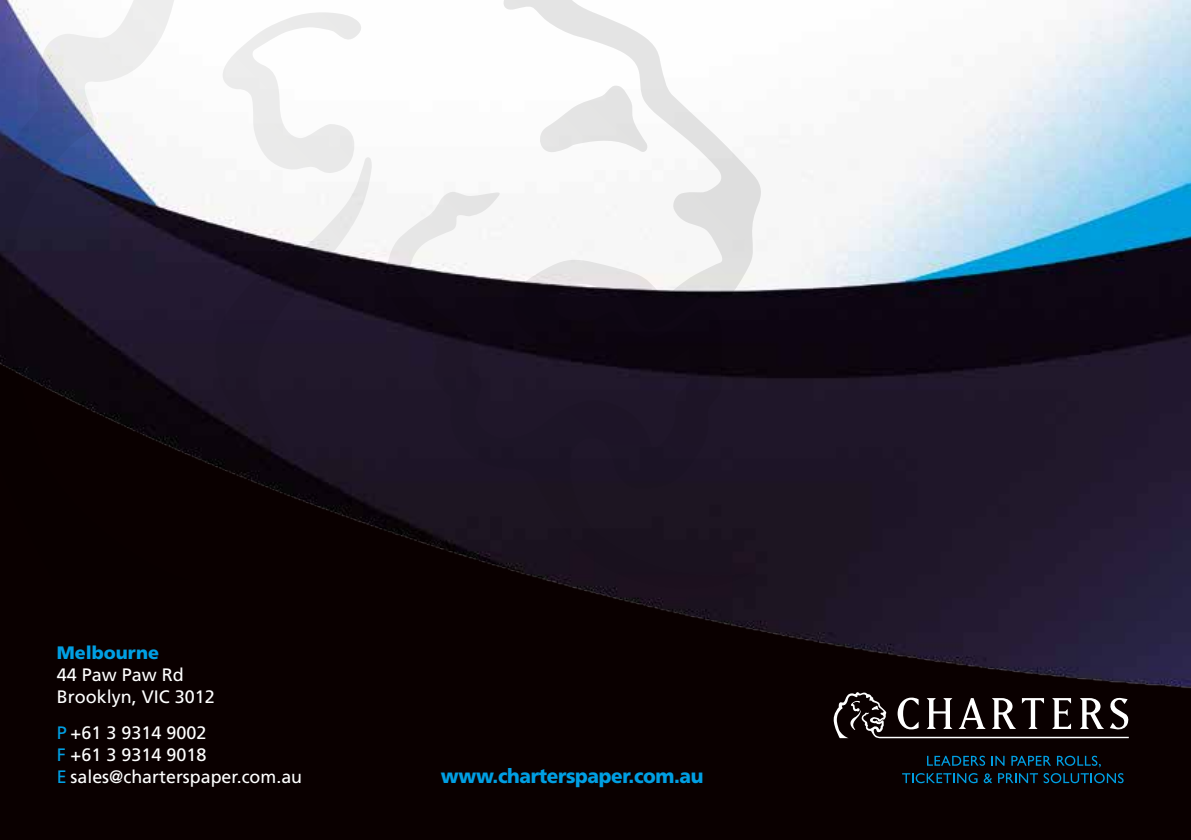
<style>
.page{position:relative;width:1191px;height:840px;background:#fff}
.page>*{position:absolute;margin:0;border:0;box-sizing:border-box;transform-origin:0 0}
.t1{font:900 20px "Frutiger";letter-spacing:-.02em;color:#009fe3;scale:.95 1}
.t2{font:18px/22px "Frutiger";color:#fff}
.t3{font:900 18px "Frutiger";color:#009fe3}
.s1{color:#009fe3}
</style>
<div class="page">
<img style="left:0;top:0;width:1191px;height:839px">
<svg style="left:0;top:0;width:724px;height:579px"></svg>
<svg style="left:833px;top:691px;width:295px;height:46px;background:#393131"></svg>
<svg style="left:902px;top:755px;width:221px;height:27px;background:#071f2c"></svg>
<p class="t3" style="left:57px;top:641px;width:104px">Melbourne</p>
<p class="t2" style="left:57px;top:663px;width:160px">44 Paw Paw Rd<br>Brooklyn, VIC 3012</p>
<p class="t2" style="left:57px;top:721px;width:247px"><span class="s1">P</span> +61 3 9314 9002<br><span class="s1">F</span> +61 3 9314 9018<br><span class="s1">E</span> sales@charterspaper.com.au</p>
<p class="t1" style="left:441px;top:763px;width:278px">www.charterspaper.com.au</p>
</div>
